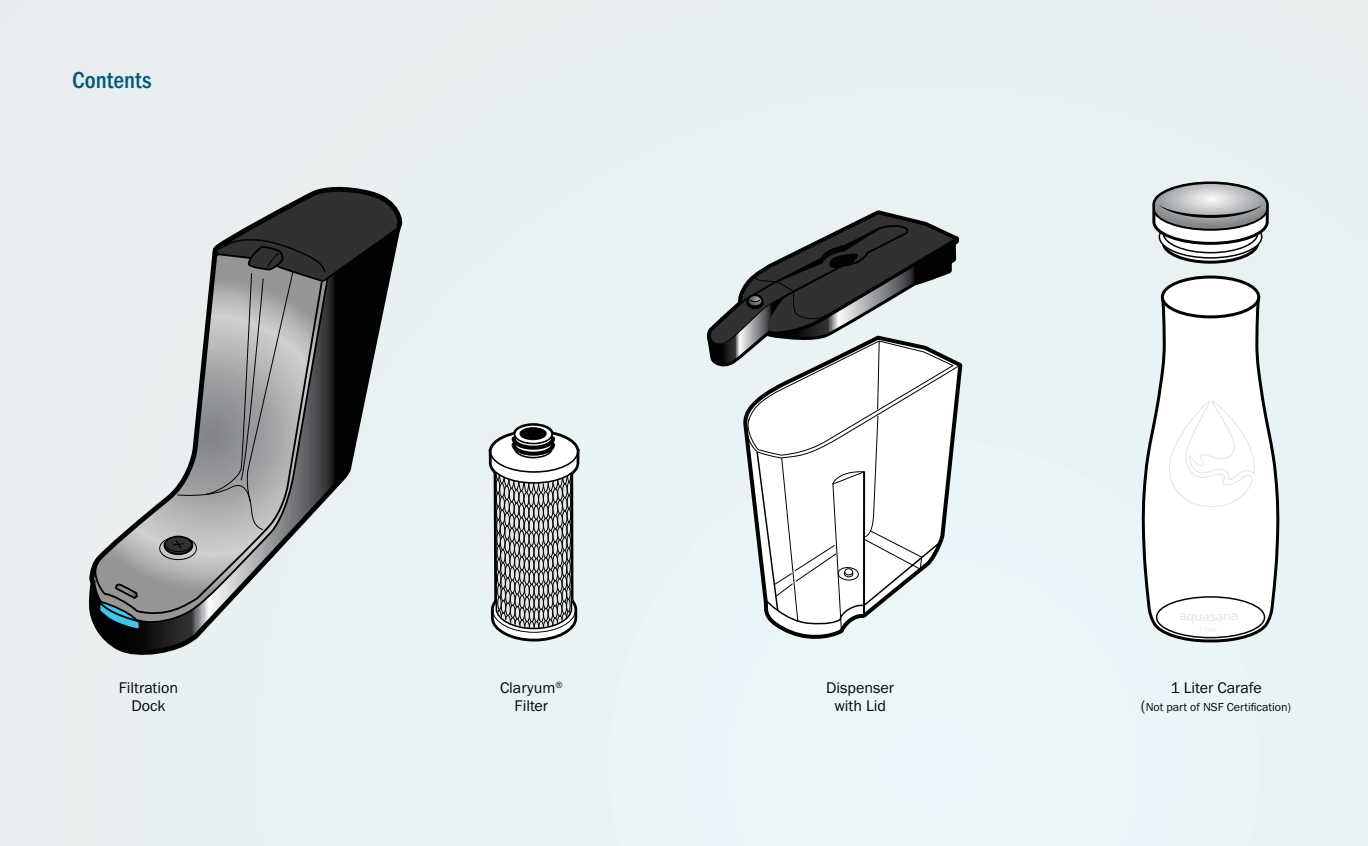
<style>
.page{position:relative;width:1368px;height:846px;background:#e9f1f3}
.page>*{position:absolute;margin:0;border:0;box-sizing:border-box;transform-origin:0 0}
.t1{font:500 24px "Franklin Gothic URW Con";color:#005a7a}
.t2{font:16px/18px "Franklin Gothic URW Boo";color:#030806;text-align:center}
.t3{font:12px "Franklin Gothic URW Boo";color:#030806}
.s1{font-size:16px}
</style>
<div class="page">
<svg style="left:785px;top:363px;width:178px;height:276px"></svg>
<svg style="left:91px;top:566px;width:125px;height:89px"></svg>
<svg style="left:92px;top:485px;width:205px;height:133px"></svg>
<div style="left:159px;top:537px;width:38px;height:23px;border:1px solid #010202;border-radius:50%"></div>
<svg style="left:164px;top:537px;width:28px;height:17px"></svg>
<div style="left:164px;top:536px;width:29px;height:19px;border:2px solid #010202;border-radius:50%"></div>
<svg style="left:177px;top:188px;width:223px;height:343px"></svg>
<svg style="left:164px;top:540px;width:30px;height:13px"></svg>
<svg style="left:97px;top:567px;width:44px;height:65px;background:#5c6c71"></svg>
<svg style="left:707px;top:211px;width:254px;height:421px"></svg>
<svg style="left:489px;top:423px;width:90px;height:218px"></svg>
<svg style="left:515px;top:425px;width:37px;height:18px"></svg>
<div style="left:514px;top:425px;width:38px;height:19px;border:1px solid #010202;border-radius:50%"></div>
<div style="left:520px;top:428px;width:26px;height:12px;background:#010202;border-radius:50%"></div>
<div style="left:520px;top:427px;width:27px;height:13px;border:1px solid #010202;border-radius:50%"></div>
<svg style="left:1141px;top:295px;width:139px;height:348px"></svg>
<div style="left:1162px;top:277px;width:97px;height:40px;background:#fff;border-radius:50%"></div>
<div style="left:1161px;top:276px;width:99px;height:42px;border:3px solid #010202;border-radius:50%"></div>
<div style="left:1157px;top:597px;width:108px;height:41px;background:#fff;border-radius:50%"></div>
<div style="left:1156px;top:596px;width:109px;height:42px;border:1px solid #010202;border-radius:50%"></div>
<svg style="left:1169px;top:401px;width:86px;height:106px;background:#fcfcfc"></svg>
<svg style="left:1180px;top:613px;width:58px;height:19px"></svg>
<svg style="left:1152px;top:181px;width:117px;height:83px"></svg>
<h1 class="t1" style="left:72px;top:71px;width:81px">Contents</h1>
<p class="t2" style="left:500px;top:680px;width:64px">Claryum<sup>®<br></sup>Filter</p>
<p class="t2" style="left:1170px;top:680px;width:93px">1 Liter Carafe</p>
<p class="t2" style="left:119px;top:680px;width:61px">Filtration<br>Dock</p>
<p class="t2" style="left:826px;top:680px;width:69px">Dispenser with Lid</p>
<p class="t3" style="left:1141px;top:703px;width:152px"><span class="s1">(</span>Not part of NSF Certification)</p>
</div>
